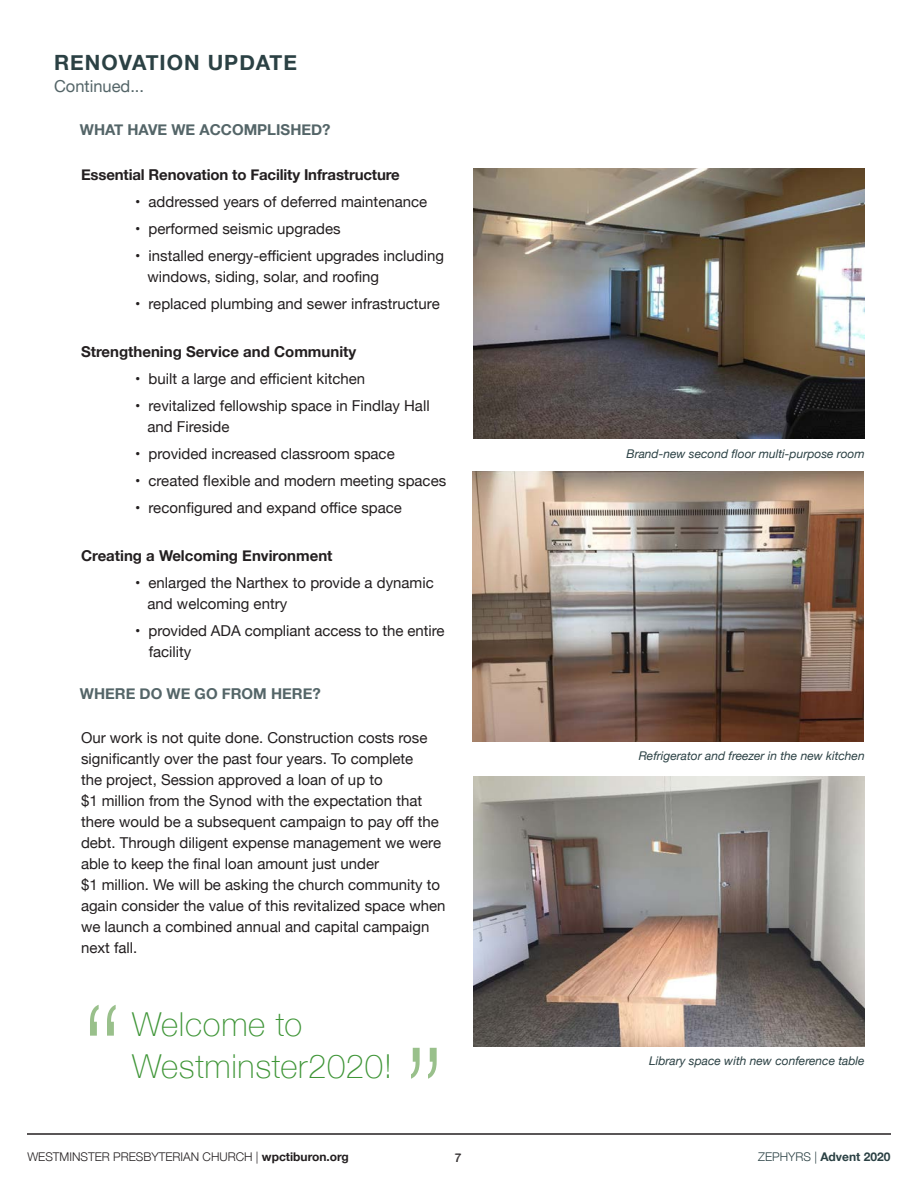
<style>
.page{position:relative;width:918px;height:1188px;background:#fff}
.page>*{position:absolute;margin:0;border:0;box-sizing:border-box;transform-origin:0 0}
.Body_Copy{font:100 33px/42px "Helvetica Neue";letter-spacing:.02em;color:#3f9537}
.Colomn_Name{font:700 21px "Helvetica Neue";letter-spacing:.05em;color:#2b4144}
.Colomn_Name-2{font:16.5px "Helvetica Neue";color:#546568}
.Body_Copy-2{font:15px/21px "Helvetica Neue";color:#231f20}
.Body_Copy-3{font:700 15px "Helvetica Neue";color:#231f20}
.Body_Copy-4{font:700 15px "Helvetica Neue";color:#546568}
.Picture_Caption{font:italic 12px "Helvetica Neue";color:#2b4144}
.t1{font:300 12px "Helvetica Neue";color:#231f20}
.t2{font:700 12px "Helvetica Neue";color:#2b4144}
.s1{font-weight:700}
.s2{font-weight:300}
</style>
<div class="page">
<hr style="left:27px;top:1133px;width:864px;height:2px;background:#231f20">
<svg style="left:90px;top:1005px;width:26px;height:31px"></svg>
<svg style="left:411px;top:1048px;width:26px;height:31px"></svg>
<img style="left:472px;top:471px;width:392px;height:270px">
<img style="left:473px;top:777px;width:392px;height:270px">
<img style="left:473px;top:168px;width:392px;height:270px">
<p class="Colomn_Name" style="left:54px;top:46px;width:244px">RENOVATION UPDATE</p>
<p class="Colomn_Name-2" style="left:54px;top:74px;width:92px">Continued...</p>
<p class="Body_Copy-4" style="left:80px;top:117px;width:252px">WHAT HAVE WE ACCOMPLISHED?</p>
<p class="Body_Copy-3" style="left:81px;top:163px;width:320px">Essential Renovation to Facility Infrastructure</p>
<p class="Body_Copy-2" style="left:135px;top:192px;width:294px">• addressed years of deferred maintenance</p>
<p class="Body_Copy-2" style="left:135px;top:219px;width:207px">• performed seismic upgrades</p>
<p class="Body_Copy-2" style="left:148px;top:246px;width:298px;text-indent:-13px">• installed energy-efficient upgrades including windows, siding, solar, and roofing</p>
<p class="Body_Copy-2" style="left:135px;top:294px;width:306px">• replaced plumbing and sewer infrastructure</p>
<p class="Body_Copy-3" style="left:81px;top:340px;width:277px">Strengthening Service and Community</p>
<p class="Body_Copy-2" style="left:135px;top:369px;width:232px">• built a large and efficient kitchen</p>
<p class="Body_Copy-2" style="left:148px;top:396px;width:284px;text-indent:-13px">• revitalized fellowship space in Findlay Hall and Fireside</p>
<p class="Body_Copy-2" style="left:135px;top:444px;width:261px">• provided increased classroom space</p>
<p class="Body_Copy-2" style="left:135px;top:471px;width:313px">• created flexible and modern meeting spaces</p>
<p class="Body_Copy-2" style="left:135px;top:498px;width:269px">• reconfigured and expand office space</p>
<p class="Body_Copy-3" style="left:81px;top:544px;width:253px">Creating a Welcoming Environment</p>
<p class="Body_Copy-2" style="left:148px;top:573px;width:288px;text-indent:-13px">• enlarged the Narthex to provide a dynamic and welcoming entry</p>
<p class="Body_Copy-2" style="left:149px;top:621px;width:297px;text-indent:-14px">• provided ADA compliant access to the entire facility</p>
<p class="Body_Copy-4" style="left:80px;top:682px;width:242px">WHERE DO WE GO FROM HERE?</p>
<p class="Body_Copy-2" style="left:81px;top:728px;width:366px">Our work is not quite done. Construction costs rose significantly over the past four years. To complete<br>the project, Session approved a loan of up to<br>$1 million from the Synod with the expectation that there would be a subsequent campaign to pay off the debt. Through diligent expense management we were able to keep the final loan amount just under<br>$1 million. We will be asking the church community to again consider the value of this revitalized space when we launch a combined annual and capital campaign next fall.</p>
<p class="Body_Copy" style="left:132px;top:1002px;width:262px">Welcome to<br>Westminster2020!</p>
<p class="Picture_Caption" style="left:626px;top:445px;width:240px">Brand-new second floor multi-purpose room</p>
<p class="Picture_Caption" style="left:639px;top:747px;width:228px">Refrigerator and freezer in the new kitchen</p>
<p class="Picture_Caption" style="left:649px;top:1052px;width:217px">Library space with new conference table</p>
<p class="t1" style="left:27px;top:1147px;width:323px">WESTMINSTER PRESBYTERIAN CHURCH | <span class="s1">wpctiburon.org</span></p>
<p class="t1" style="left:455px;top:1148px;width:8px">7</p>
<p class="t2" style="left:758px;top:1147px;width:134px"><span class="s2">ZEPHYRS |</span> Advent 2020</p>
</div>
